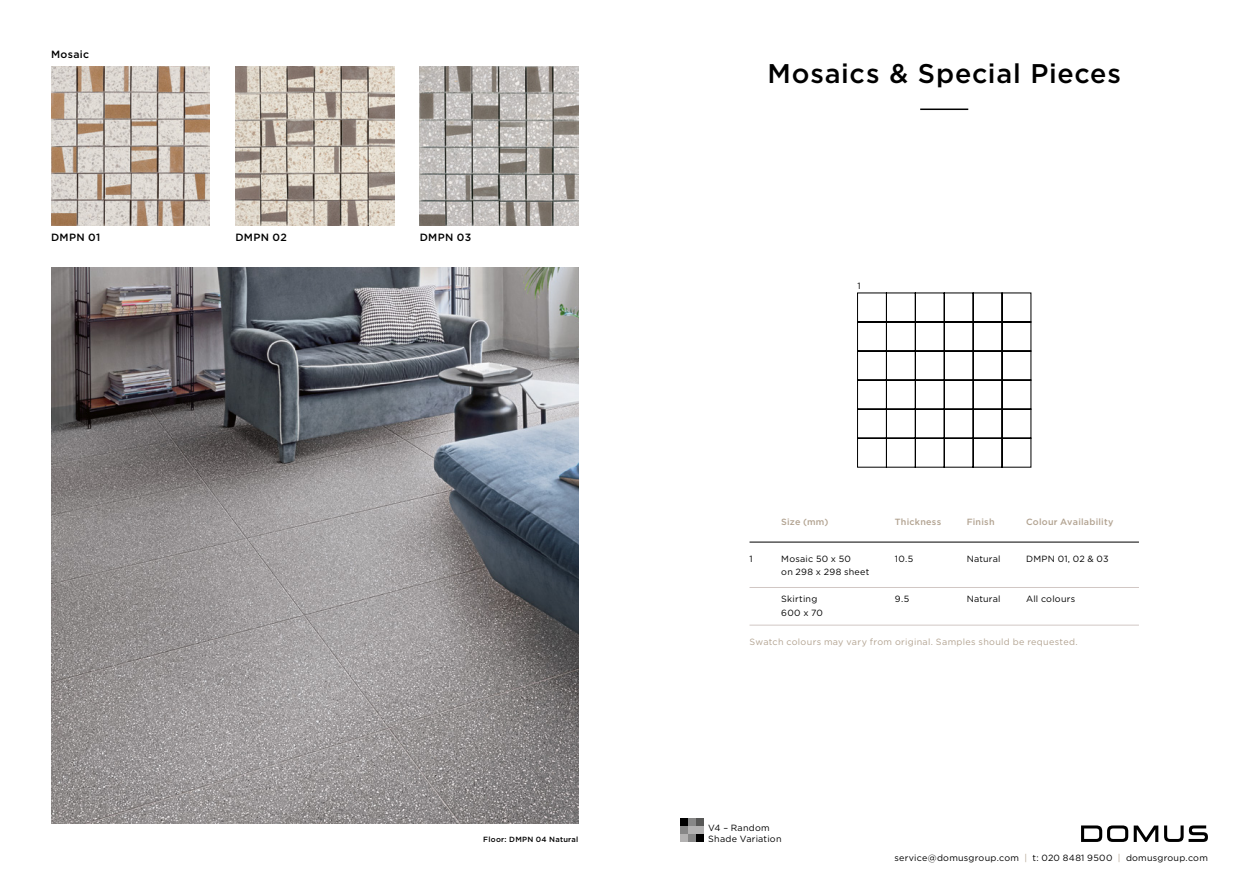
<style>
.page{position:relative;width:1259px;height:893px;background:#fff}
.page>*{position:absolute;margin:0;border:0;box-sizing:border-box;transform-origin:0 0}
.t1{font:500 27px "Gotham";letter-spacing:.025em;color:#000}
.t2{font:500 10.5px "Gotham";letter-spacing:.035em;color:#000}
.TABLE_DATA{font:9px "Gotham";letter-spacing:.025em;color:#000}
.TABLE_DATA-2{font:9px "Gotham";letter-spacing:.035em;color:#b2a391}
.TABLE_DATA-3{font:500 9px "Gotham";letter-spacing:.025em;color:#b2a391}
.t3{font:500 7.5px "Gotham";letter-spacing:.04em;color:#000}
.s1{color:#b2a391}
</style>
<div class="page">
<svg style="left:1164px;top:825px;width:44px;height:17px"></svg>
<svg style="left:1081px;top:825px;width:77px;height:17px"></svg>
<hr style="left:920px;top:109px;width:48px;height:1px;background:#000">
<div style="left:680px;top:819px;width:8px;height:7px;background:#000"></div>
<div style="left:688px;top:819px;width:8px;height:7px;background:#878787"></div>
<div style="left:696px;top:819px;width:8px;height:7px;background:#575756"></div>
<div style="left:680px;top:826px;width:8px;height:8px;background:#878787"></div>
<div style="left:688px;top:826px;width:8px;height:8px;background:#b3b2b2"></div>
<div style="left:696px;top:826px;width:8px;height:8px;background:#b3b2b2"></div>
<div style="left:680px;top:834px;width:8px;height:8px;background:#b3b2b2"></div>
<div style="left:688px;top:834px;width:8px;height:8px;background:#878787"></div>
<div style="left:696px;top:834px;width:8px;height:8px;background:#000"></div>
<img style="left:51px;top:67px;width:159px;height:159px">
<img style="left:235px;top:67px;width:159px;height:159px">
<img style="left:420px;top:67px;width:158px;height:158px">
<hr style="left:749px;top:542px;width:390px;height:1px;background:#000">
<hr style="left:749px;top:625px;width:390px;height:1px;background:#d1c7c4">
<hr style="left:749px;top:587px;width:390px;height:1px;background:#d1c7c4">
<svg style="left:857px;top:293px;width:174px;height:175px"></svg>
<img style="left:51px;top:267px;width:527px;height:557px">
<p class="t2" style="left:51px;top:48px;width:40px">Mosaic</p>
<p class="t2" style="left:51px;top:231px;width:51px">DMPN 01</p>
<p class="t2" style="left:235px;top:231px;width:53px">DMPN 02</p>
<p class="t2" style="left:420px;top:231px;width:53px">DMPN 03</p>
<p class="t3" style="left:483px;top:834px;width:97px">Floor: DMPN 04 Natural</p>
<p class="t1" style="left:767px;top:55px;width:355px">Mosaics &amp; Special Pieces</p>
<p class="TABLE_DATA" style="left:857px;top:280px;width:5px">1</p>
<p class="TABLE_DATA-3" style="left:966px;top:516px;width:29px">Finish</p>
<p class="TABLE_DATA" style="left:966px;top:553px;width:35px">Natural</p>
<p class="TABLE_DATA" style="left:966px;top:593px;width:35px">Natural</p>
<p class="TABLE_DATA-2" style="left:749px;top:636px;width:330px">Swatch colours may vary from original. Samples should be requested.</p>
<p class="TABLE_DATA-3" style="left:895px;top:516px;width:48px">Thickness</p>
<p class="TABLE_DATA-3" style="left:1026px;top:516px;width:89px">Colour Availability</p>
<p class="TABLE_DATA" style="left:895px;top:553px;width:20px">10.5</p>
<p class="TABLE_DATA" style="left:895px;top:593px;width:16px">9.5</p>
<p class="TABLE_DATA-3" style="left:781px;top:516px;width:49px">Size (mm)</p>
<p class="TABLE_DATA" style="left:781px;top:553px;width:71px">Mosaic 50 x 50</p>
<p class="TABLE_DATA" style="left:781px;top:566px;width:90px">on 298 x 298 sheet</p>
<p class="TABLE_DATA" style="left:781px;top:593px;width:38px">Skirting</p>
<p class="TABLE_DATA" style="left:781px;top:607px;width:43px">600 x 70</p>
<p class="TABLE_DATA" style="left:1026px;top:553px;width:84px">DMPN 01, 02 &amp; 03</p>
<p class="TABLE_DATA" style="left:1026px;top:593px;width:51px">All colours</p>
<p class="TABLE_DATA" style="left:749px;top:553px;width:5px">1</p>
<p class="TABLE_DATA" style="left:708px;top:822px;width:63px">V4 – Random</p>
<p class="TABLE_DATA" style="left:708px;top:833px;width:75px">Shade Variation</p>
<p class="TABLE_DATA" style="left:894px;top:852px;width:315px">service@domusgroup.com <span class="s1">|</span> t: 020 8481 9500 <span class="s1">|</span> domusgroup.com</p>
</div>
